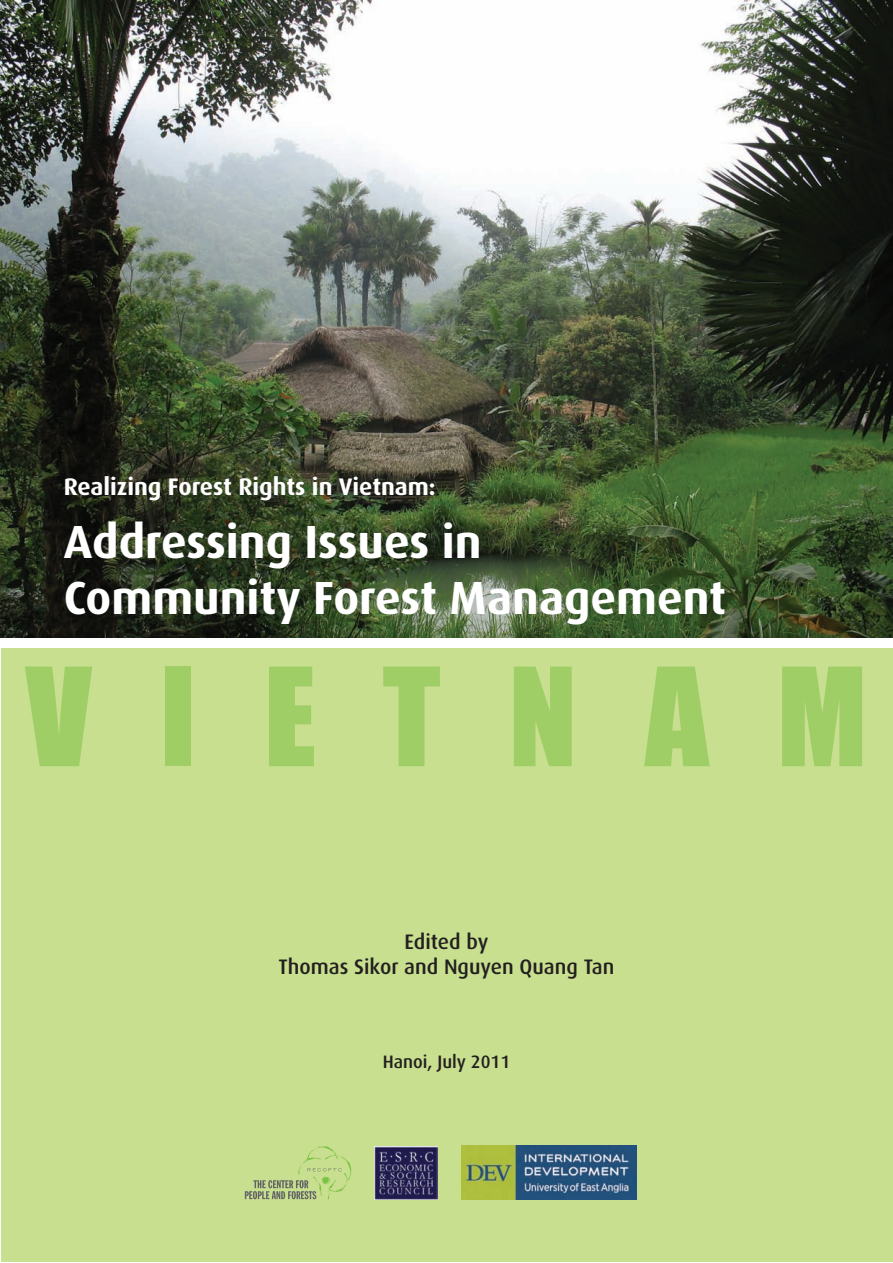
<style>
.page{position:relative;width:893px;height:1263px;background:#fff}
.page>*{position:absolute;margin:0;border:0;box-sizing:border-box;transform-origin:0 0}
.t1{font:126px "Impact";letter-spacing:.54em;color:#9fce66}
.t2{font:700 46.5px/55.8px "Dax";color:#fff}
.t3{font:700 24px "Dax";color:#fff}
.t4{font:500 21px/25.2px "Dax";color:#231f20;text-align:center}
.t5{font:500 18px "Dax";color:#231f20}
</style>
<div class="page">
<div style="left:1px;top:648px;width:891px;height:614px;background:#c7df8e"></div>
<img style="left:0;top:0;width:893px;height:638px">
<img style="left:461px;top:1146px;width:175px;height:53px">
<img style="left:374px;top:1146px;width:64px;height:53px">
<svg style="left:245px;top:1146px;width:106px;height:53px"></svg>
<p class="t3" style="left:64px;top:473px;width:373px">Realizing Forest Rights in Vietnam:</p>
<p class="t2" style="left:64px;top:514px;width:664px">Addressing Issues in<br>Community Forest Management</p>
<h1 class="t1" style="left:26px;top:619px;width:843px">VIETNAM</h1>
<p class="t4" style="left:278px;top:929px;width:338px">Edited by<br>Thomas Sikor and Nguyen Quang Tan</p>
<p class="t5" style="left:383px;top:1051px;width:129px">Hanoi, July 2011</p>
</div>
